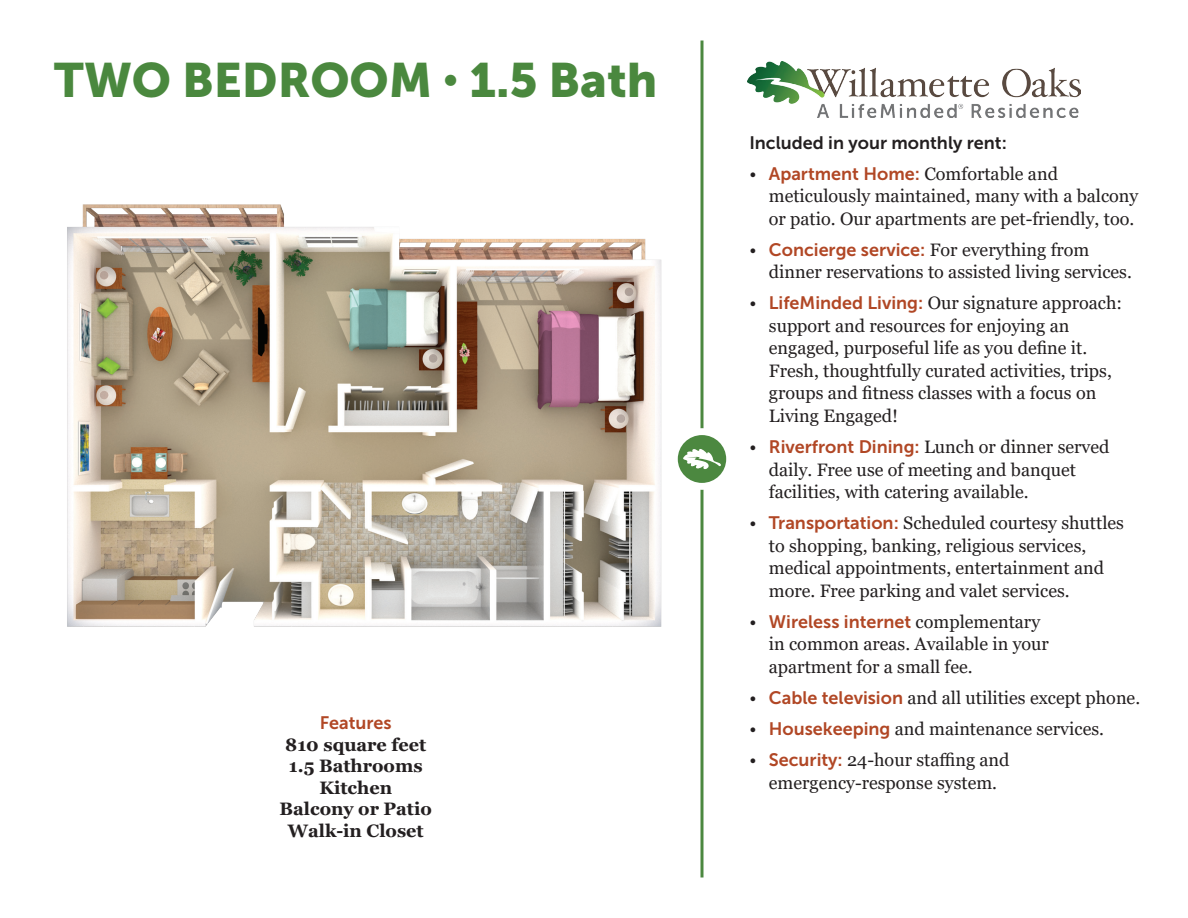
<style>
.page{position:relative;width:1188px;height:918px;background:#fff}
.page>*{position:absolute;margin:0;border:0;box-sizing:border-box;transform-origin:0 0}
.t1{font:48px "Museo Sans 900";color:#4a883e}
.t2{font:18px/22.5px "Georgia";color:#231f20}
.t3{font:700 18px/21.6px "Georgia";color:#231f20;text-align:center}
.t4{font:18px "Museo Sans 700";color:#b14725}
.t5{font:18px "Museo Sans 700";color:#231f20}
.s1{font-size:30px}
.s2{font-family:"Museo Sans 700";color:#b14725}
.s3{font-family:"Georgia";color:#231f20}
</style>
<div class="page">
<hr style="left:700px;top:41px;width:3px;height:837px;background:#4c8840">
<img style="left:748px;top:61px;width:333px;height:56px">
<svg style="left:677px;top:428px;width:50px;height:62px"></svg>
<img style="left:67px;top:204px;width:595px;height:423px">
<h1 class="t1" style="left:54px;top:53px;width:605px">TWO BEDROOM <span class="s1">•</span> 1.5 Bath</h1>
<p class="t4" style="left:320px;top:713px;width:73px">Features</p>
<p class="t3" style="left:280px;top:734px;width:154px">810 square feet<br>1.5 Bathrooms<br>Kitchen<br>Balcony or Patio<br>Walk-in Closet</p>
<p class="t5" style="left:749px;top:132px;width:259px">Included in your monthly rent:</p>
<p class="t2" style="left:769px;top:163px;width:371px;text-indent:-19px">• <span class="s2">Apartment Home:</span> Comfortable and meticulously maintained, many with a balcony or patio. Our apartments are pet-friendly, too.</p>
<p class="t2" style="left:769px;top:239px;width:365px;text-indent:-19px">• <span class="s2">Concierge service:</span> For everything from dinner reservations to assisted living services.</p>
<p class="t2" style="left:769px;top:292px;width:355px;text-indent:-19px">• <span class="s2">LifeMinded Living:</span> Our signature approach: support and resources for enjoying an engaged, purposeful life as you define it.<br>Fresh, thoughtfully curated activities, trips, groups and fitness classes with a focus on Living Engaged!</p>
<p class="t2" style="left:769px;top:436px;width:342px;text-indent:-19px">• <span class="s2">Riverfront Dining:</span> Lunch or dinner served daily. Free use of meeting and banquet facilities, with catering available.</p>
<p class="t2" style="left:769px;top:512px;width:357px;text-indent:-19px">• <span class="s2">Transportation:</span> Scheduled courtesy shuttles to shopping, banking, religious services, medical appointments, entertainment and more. Free parking and valet services.</p>
<p class="t4" style="left:749px;top:612px;width:292px"><span class="s3">•</span> Wireless internet <span class="s3">complementary</span></p>
<p class="t2" style="left:769px;top:633px;width:282px">in common areas. Available in your apartment for a small fee.</p>
<p class="t2" style="left:749px;top:687px;width:392px">• <span class="s2">Cable television</span> and all utilities except phone.</p>
<p class="t2" style="left:749px;top:718px;width:356px">• <span class="s2">Housekeeping</span> and maintenance services.</p>
<p class="t2" style="left:749px;top:749px;width:262px;text-align:center">• <span class="s2">Security:</span> 24-hour staffing and emergency-response system.</p>
</div>
